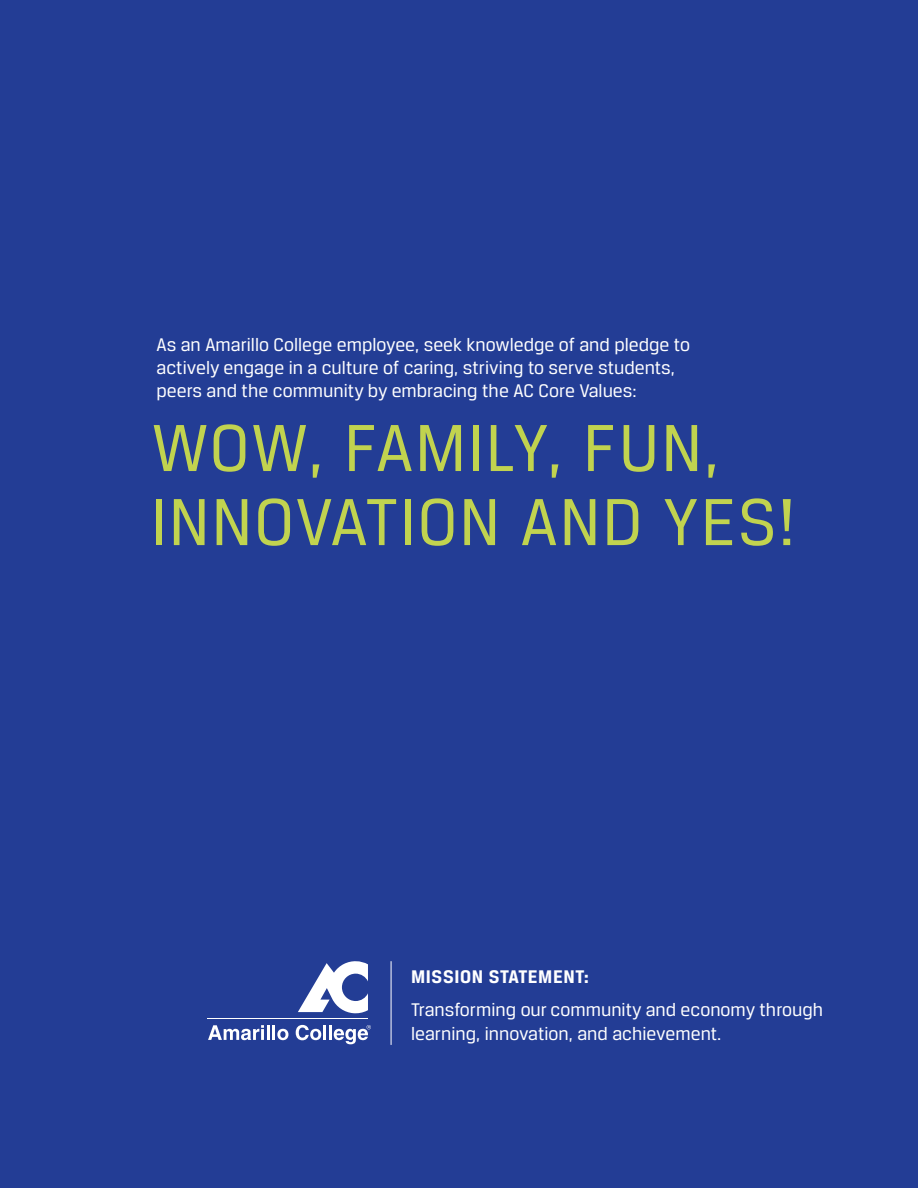
<style>
.page{position:relative;width:918px;height:1188px;background:#233d95}
.page>*{position:absolute;margin:0;border:0;box-sizing:border-box;transform-origin:0 0}
.t1{font:70.8px/74.1px "Breuer Text";letter-spacing:.03em;color:#c1d34f}
.t2{font:19.5px/23.1px "Breuer Text";color:#fff}
.t3{font:700 19.5px "Breuer Text";letter-spacing:.03em;color:#fff}
</style>
<div class="page">
<hr style="left:391px;top:961px;width:1px;height:84px;background:#fff">
<svg style="left:208px;top:1025px;width:56px;height:15px"></svg>
<hr style="left:267px;top:1025px;width:3px;height:15px;background:#fff">
<hr style="left:272px;top:1025px;width:3px;height:15px;background:#fff">
<svg style="left:277px;top:1029px;width:11px;height:11px"></svg>
<svg style="left:296px;top:1025px;width:25px;height:15px"></svg>
<hr style="left:323px;top:1025px;width:3px;height:15px;background:#fff">
<hr style="left:329px;top:1025px;width:3px;height:15px;background:#fff">
<svg style="left:334px;top:1025px;width:37px;height:19px"></svg>
<svg style="left:298px;top:961px;width:70px;height:53px"></svg>
<hr style="left:207px;top:1018px;width:161px;height:1px;background:#fff">
<p class="t2" style="left:157px;top:333px;width:535px">As an Amarillo College employee, seek knowledge of and pledge to actively engage in a culture of caring, striving to serve students, peers and the community by embracing the AC Core Values:</p>
<p class="t1" style="left:151px;top:410px;width:646px">WOW, FAMILY, FUN,<br>INNOVATION AND YES!</p>
<p class="t3" style="left:411px;top:965px;width:179px">MISSION STATEMENT:</p>
<p class="t2" style="left:411px;top:998px;width:414px">Transforming our community and economy through</p>
<p class="t2" style="left:411px;top:1021px;width:312px">learning, innovation, and achievement.</p>
</div>
